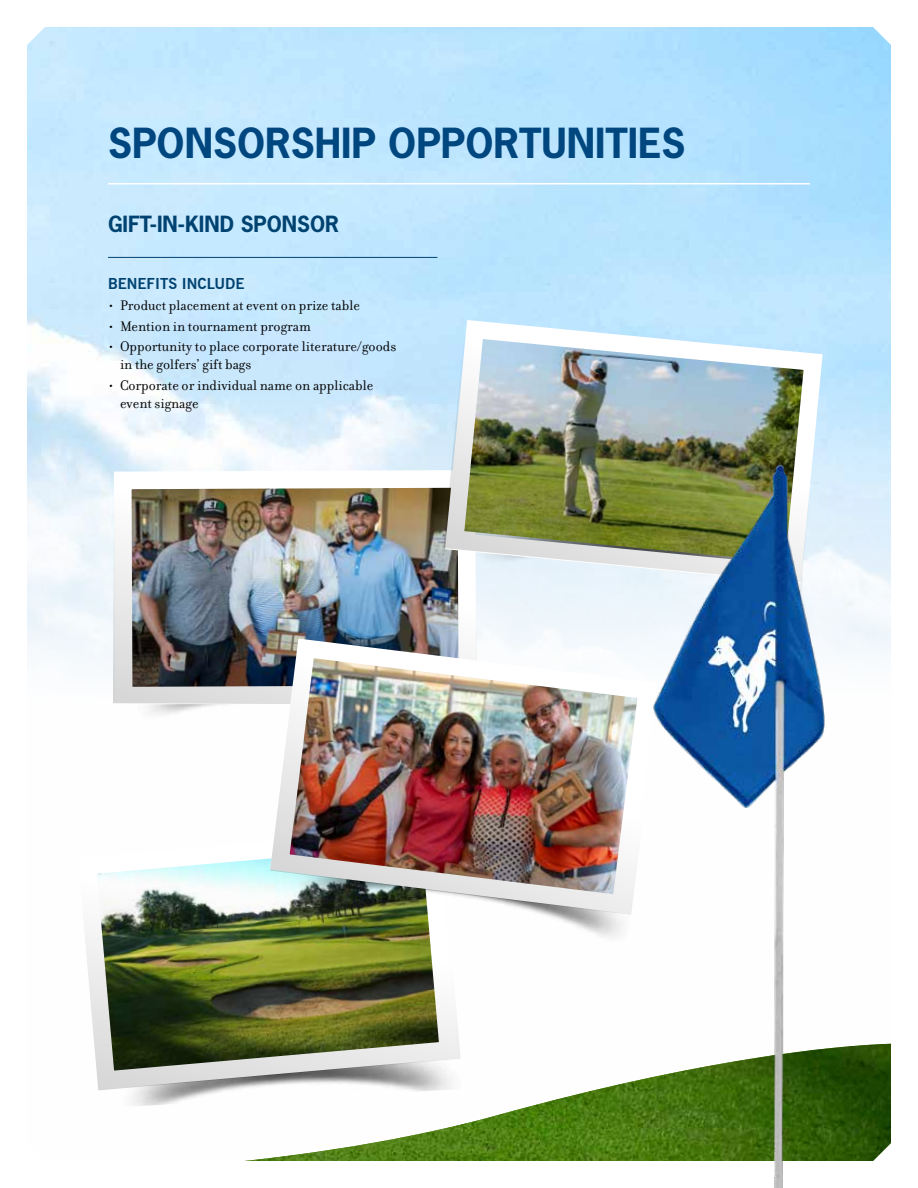
<style>
.page{position:relative;width:918px;height:1188px;background:#fff}
.page>*{position:absolute;margin:0;border:0;box-sizing:border-box;transform-origin:0 0}
.t1{font:700 39px "News Gothic Std";color:#00467f}
.t2{font:700 21px "News Gothic Std";color:#004270}
.t3{font:15px/18px "Filosofia OT";color:#000}
.t4{font:700 15px "News Gothic BT";color:#004270}
</style>
<div class="page">
<hr style="left:108px;top:257px;width:329px;height:1px;background:#004270">
<svg style="left:105px;top:461px;width:129px;height:252px"></svg>
<img style="left:113px;top:470px;width:121px;height:235px">
<svg style="left:436px;top:311px;width:396px;height:135px;background:#c0e6fe"></svg>
<img style="left:443px;top:319px;width:381px;height:127px">
<svg style="left:98px;top:1090px;width:136px;height:9px"></svg>
<img style="left:81px;top:861px;width:153px;height:229px">
<img style="left:234px;top:446px;width:657px;height:742px">
<h1 class="t1" style="left:108px;top:118px;width:579px">SPONSORSHIP OPPORTUNITIES</h1>
<h2 class="t2" style="left:108px;top:210px;width:233px">GIFT-IN-KIND SPONSOR</h2>
<p class="t4" style="left:108px;top:275px;width:138px">BENEFITS INCLUDE</p>
<p class="t3" style="left:108px;top:297px;width:253px">• Product placement at event on prize table</p>
<p class="t3" style="left:108px;top:317px;width:204px">• Mention in tournament program</p>
<p class="t3" style="left:120px;top:338px;width:278px;text-indent:-12px">• Opportunity to place corporate literature/goods in the golfers’ gift bags</p>
<p class="t3" style="left:120px;top:377px;width:255px;text-indent:-12px">• Corporate or individual name on applicable event signage</p>
</div>
